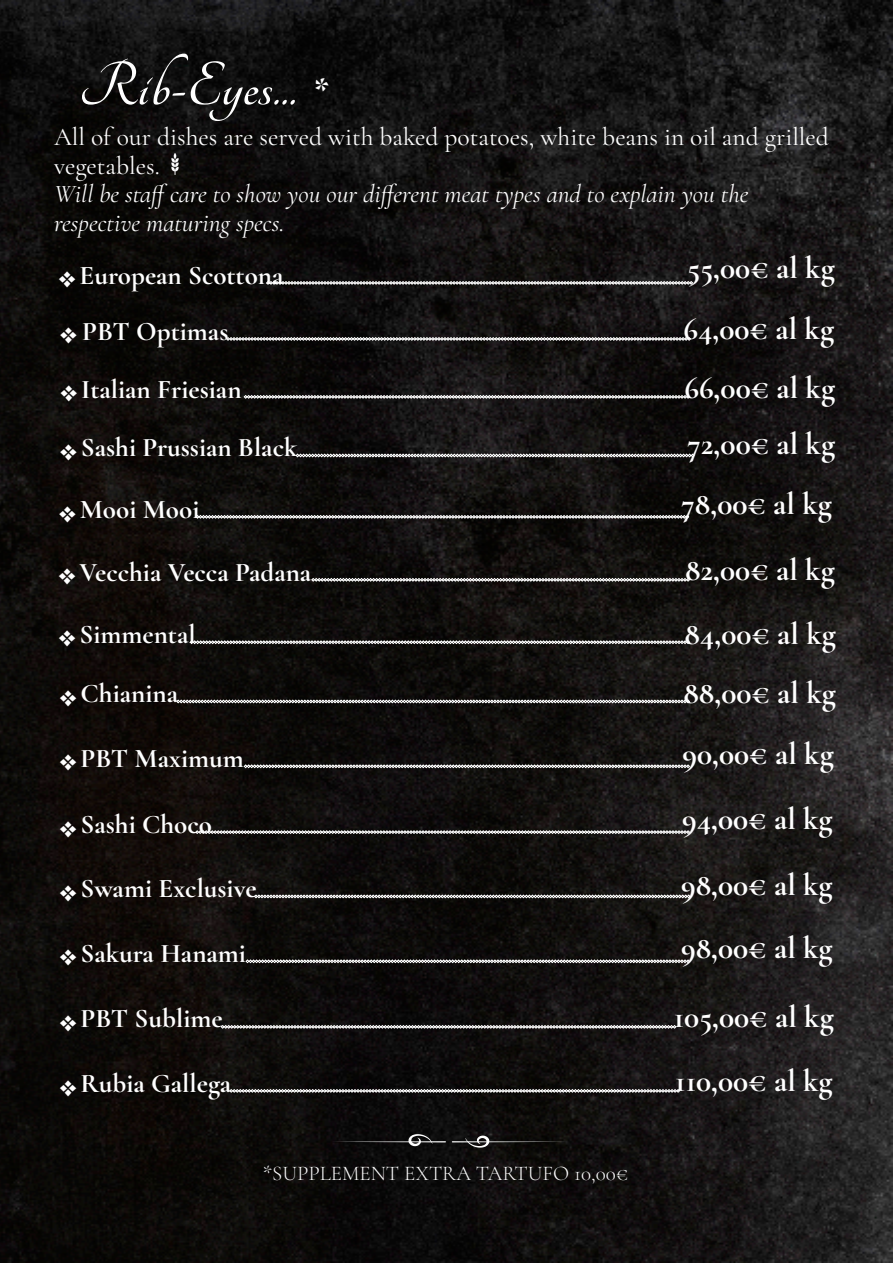
<style>
.page{position:relative;width:893px;height:1263px;background:#fff}
.page>*{position:absolute;margin:0;border:0;box-sizing:border-box;transform-origin:0 0}
.t1{font:700 67.5px "Tangerine";color:#fff}
.t2{font:700 34.5px "Cormorant Garamond";color:#fff}
.t3{font:700 31.5px "Cormorant Garamond";color:#fff}
.t4{font:700 27px "Cormorant Garamond";color:#fff}
.t5{font:italic 25.5px/28.5px "Cormorant Garamond";color:#fff}
.t6{font:25.5px/28.5px "Cormorant Garamond";color:#fff}
.t7{font:300 21px "Cormorant Garamond";color:#fff}
</style>
<div class="page">
<img style="left:0;top:0;width:893px;height:1263px">
<svg style="left:452px;top:1135px;width:115px;height:13px"></svg>
<svg style="left:331px;top:1134px;width:115px;height:12px"></svg>
<img style="left:166px;top:154px;width:18px;height:21px">
<svg style="left:244px;top:395px;width:446px;height:4px"></svg>
<svg style="left:296px;top:454px;width:398px;height:3px"></svg>
<svg style="left:226px;top:337px;width:465px;height:4px"></svg>
<svg style="left:190px;top:640px;width:500px;height:4px"></svg>
<svg style="left:176px;top:700px;width:514px;height:3px"></svg>
<svg style="left:244px;top:765px;width:446px;height:3px"></svg>
<svg style="left:311px;top:578px;width:379px;height:3px"></svg>
<svg style="left:266px;top:281px;width:427px;height:4px;background:#a3a3a3"></svg>
<svg style="left:195px;top:830px;width:495px;height:4px"></svg>
<svg style="left:254px;top:895px;width:436px;height:3px"></svg>
<svg style="left:246px;top:959px;width:444px;height:4px"></svg>
<svg style="left:221px;top:1025px;width:455px;height:3px"></svg>
<svg style="left:229px;top:1089px;width:451px;height:3px"></svg>
<svg style="left:196px;top:515px;width:493px;height:3px"></svg>
<svg style="left:60px;top:327px;width:17px;height:17px"></svg>
<svg style="left:60px;top:444px;width:17px;height:16px"></svg>
<svg style="left:60px;top:690px;width:16px;height:16px"></svg>
<svg style="left:60px;top:754px;width:16px;height:16px"></svg>
<svg style="left:59px;top:271px;width:16px;height:16px"></svg>
<svg style="left:60px;top:885px;width:16px;height:16px"></svg>
<svg style="left:60px;top:949px;width:16px;height:16px"></svg>
<svg style="left:60px;top:1015px;width:16px;height:16px"></svg>
<svg style="left:60px;top:1079px;width:16px;height:17px"></svg>
<svg style="left:59px;top:506px;width:17px;height:17px"></svg>
<h1 class="t1" style="left:79px;top:53px;width:219px">Rib-Eyes...</h1>
<p class="t6" style="left:54px;top:123px;width:776px">All of our dishes are served with baked potatoes, white beans in oil and grilled vegetables.</p>
<p class="t5" style="left:54px;top:178px;width:696px">Will be staff care to show you our different meat types and to explain you the respective maturing specs.</p>
<p class="t2" style="left:314px;top:70px;width:17px">*</p>
<p class="t4" style="left:80px;top:258px;width:205px">European Scottona</p>
<p class="t3" style="left:687px;top:248px;width:149px">55,00€ al kg</p>
<p class="t4" style="left:82px;top:315px;width:148px">PBT Optimas</p>
<p class="t3" style="left:684px;top:310px;width:152px">64,00€ al kg</p>
<p class="t4" style="left:61px;top:373px;width:182px">❖Italian Friesian</p>
<p class="t3" style="left:684px;top:368px;width:152px">66,00€ al kg</p>
<p class="t4" style="left:81px;top:431px;width:218px">Sashi Prussian Black</p>
<p class="t3" style="left:687px;top:424px;width:149px">72,00€ al kg</p>
<p class="t4" style="left:80px;top:493px;width:121px">Mooi Mooi</p>
<p class="t3" style="left:681px;top:484px;width:152px">78,00€ al kg</p>
<p class="t4" style="left:59px;top:555px;width:254px">❖Vecchia Vecca Padana</p>
<p class="t3" style="left:685px;top:551px;width:151px">82,00€ al kg</p>
<p class="t4" style="left:59px;top:617px;width:138px">❖Simmental</p>
<p class="t3" style="left:685px;top:614px;width:153px">84,00€ al kg</p>
<p class="t4" style="left:81px;top:676px;width:99px">Chianina</p>
<p class="t3" style="left:683px;top:673px;width:154px">88,00€ al kg</p>
<p class="t4" style="left:81px;top:741px;width:165px">PBT Maximum</p>
<p class="t3" style="left:682px;top:734px;width:153px">90,00€ al kg</p>
<p class="t4" style="left:60px;top:808px;width:153px">❖Sashi Choco</p>
<p class="t3" style="left:682px;top:799px;width:152px">94,00€ al kg</p>
<p class="t4" style="left:81px;top:871px;width:178px">Swami Exclusive</p>
<p class="t3" style="left:681px;top:865px;width:153px">98,00€ al kg</p>
<p class="t4" style="left:81px;top:936px;width:167px">Sakura Hanami</p>
<p class="t3" style="left:681px;top:929px;width:153px">98,00€ al kg</p>
<p class="t4" style="left:81px;top:1002px;width:144px">PBT Sublime</p>
<p class="t3" style="left:674px;top:998px;width:162px">105,00€ al kg</p>
<p class="t4" style="left:81px;top:1067px;width:152px">Rubia Gallega</p>
<p class="t3" style="left:675px;top:1061px;width:159px">110,00€ al kg</p>
<p class="t7" style="left:263px;top:1161px;width:367px">*SUPPLEMENT EXTRA TARTUFO 10,00€</p>
</div>
